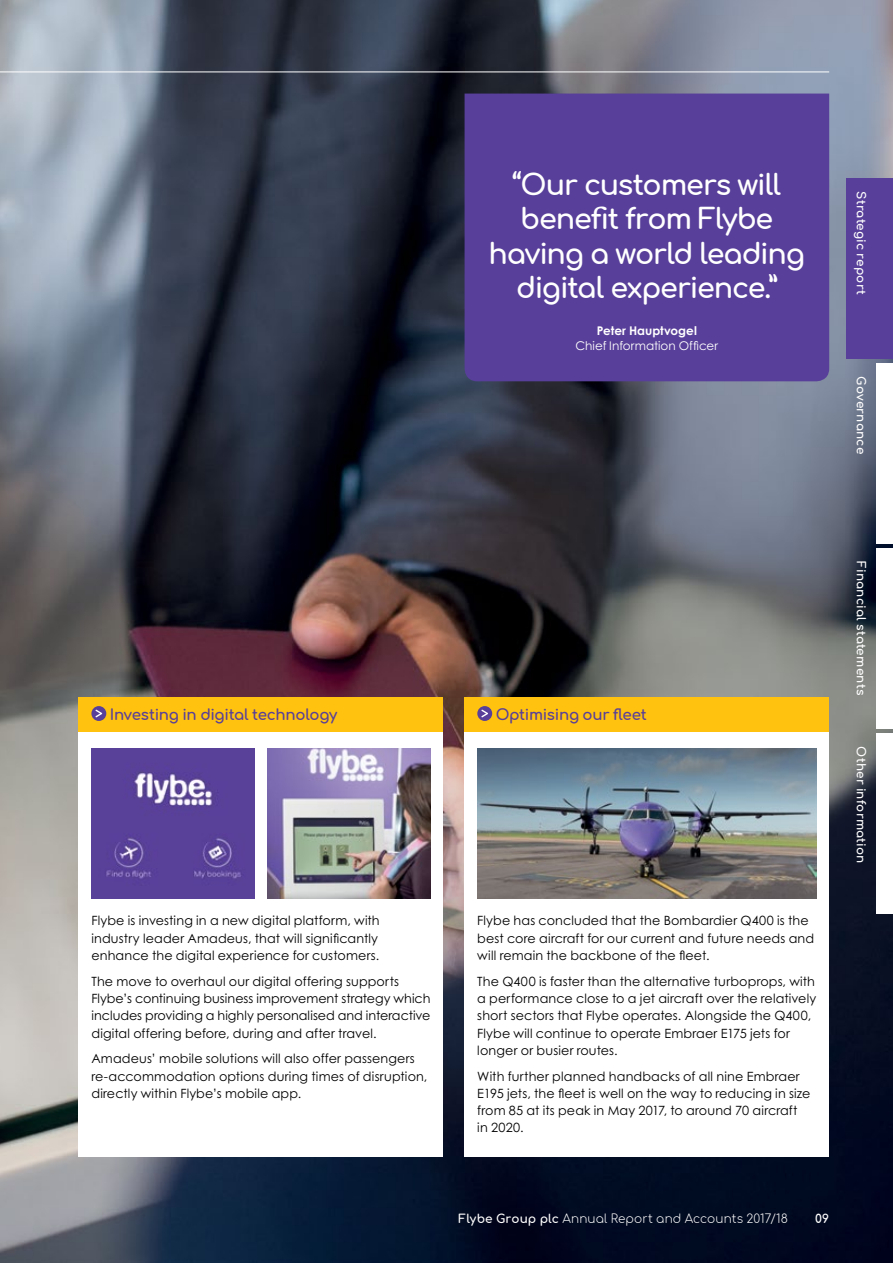
<style>
.page{position:relative;width:893px;height:1263px;background:#fff}
.page>*{position:absolute;margin:0;border:0;box-sizing:border-box;transform-origin:0 0}
.t1{font:700 28.5px/34.5px "Comfortaa";letter-spacing:-.04em;color:#fff;text-align:center}
.t2{font:700 15px "Comfortaa";letter-spacing:-.02em;color:#583f99}
.t3{font:12.75px/17.2px "Century Gothic";letter-spacing:.01em;color:#000}
.t4{font:700 12px "Comfortaa";letter-spacing:.01em;color:#fff}
.t5{font:300 12px "Comfortaa";letter-spacing:.01em;color:#fff}
.t6{font:12px "Century Gothic";letter-spacing:.005em;color:#fff}
.t7{font:700 12px "Century Gothic";color:#fff}
.s1{font-weight:700}
</style>
<div class="page">
<img style="left:1px;top:0;width:892px;height:1263px">
<hr style="left:0;top:0;width:1px;height:1263px;background:#6d6e71">
<div style="left:465px;top:94px;width:364px;height:287px;background:#583f99"></div>
<div style="left:79px;top:731px;width:364px;height:426px;background:#fff"></div>
<div style="left:465px;top:731px;width:364px;height:426px;background:#fff"></div>
<div style="left:79px;top:697px;width:364px;height:34px;background:#ffc20e"></div>
<div style="left:91px;top:706px;width:15px;height:15px;background:#583f99;border-radius:50%"></div>
<svg style="left:96px;top:710px;width:6px;height:7px"></svg>
<div style="left:465px;top:697px;width:364px;height:34px;background:#ffc20e"></div>
<div style="left:477px;top:706px;width:15px;height:15px;background:#583f99;border-radius:50%"></div>
<svg style="left:481px;top:710px;width:7px;height:7px"></svg>
<img style="left:91px;top:748px;width:164px;height:150px">
<img style="left:267px;top:748px;width:164px;height:150px">
<img style="left:477px;top:748px;width:339px;height:150px">
<div style="left:846px;top:179px;width:47px;height:180px;background:#583f99"></div>
<div style="left:876px;top:364px;width:17px;height:180px;background:#fff"></div>
<div style="left:876px;top:549px;width:17px;height:180px;background:#fff"></div>
<div style="left:876px;top:733px;width:17px;height:181px;background:#fff"></div>
<hr style="left:0;top:72px;width:829px;height:1px;background:#fff">
<h1 class="t1" style="left:488px;top:164px;width:318px">“Our customers will benefit from Flybe having a world leading digital experience.”</h1>
<p class="t7" style="left:597px;top:323px;width:102px">Peter Hauptvogel</p>
<p class="t6" style="left:575px;top:338px;width:144px">Chief Information Officer</p>
<p class="t4" style="left:872px;top:191px;width:105px;rotate:90deg">Strategic report</p>
<p class="t4" style="left:872px;top:376px;width:79px;rotate:90deg">Governance</p>
<p class="t2" style="left:110px;top:700px;width:229px">Investing in digital technology</p>
<p class="t2" style="left:496px;top:700px;width:153px">Optimising our fleet</p>
<p class="t3" style="left:91px;top:912px;width:290px">Flybe is investing in a new digital platform, with industry leader Amadeus, that will significantly enhance the digital experience for customers.</p>
<p class="t3" style="left:91px;top:972px;width:341px">The move to overhaul our digital offering supports Flybe’s continuing business improvement strategy which includes providing a highly personalised and interactive digital offering before, during and after travel.</p>
<p class="t3" style="left:91px;top:1050px;width:337px">Amadeus’ mobile solutions will also offer passengers re-accommodation options during times of disruption, directly within Flybe’s mobile app.</p>
<p class="t3" style="left:477px;top:912px;width:338px">Flybe has concluded that the Bombardier Q400 is the best core aircraft for our current and future needs and will remain the backbone of the fleet.</p>
<p class="t3" style="left:477px;top:972px;width:340px">The Q400 is faster than the alternative turboprops, with a performance close to a jet aircraft over the relatively short sectors that Flybe operates. Alongside the Q400, Flybe will continue to operate Embraer E175 jets for longer or busier routes.</p>
<p class="t3" style="left:477px;top:1067px;width:335px">With further planned handbacks of all nine Embraer E195 jets, the fleet is well on the way to reducing in size from 85 at its peak in May 2017, to around 70 aircraft in 2020.</p>
<p class="t4" style="left:872px;top:561px;width:135px;rotate:90deg">Financial statements</p>
<p class="t4" style="left:872px;top:746px;width:118px;rotate:90deg">Other information</p>
<p class="t5" style="left:459px;top:1207px;width:331px"><span class="s1">Flybe Group plc</span> Annual Report and Accounts 2017/18</p>
<p class="t4" style="left:815px;top:1207px;width:16px">09</p>
</div>
